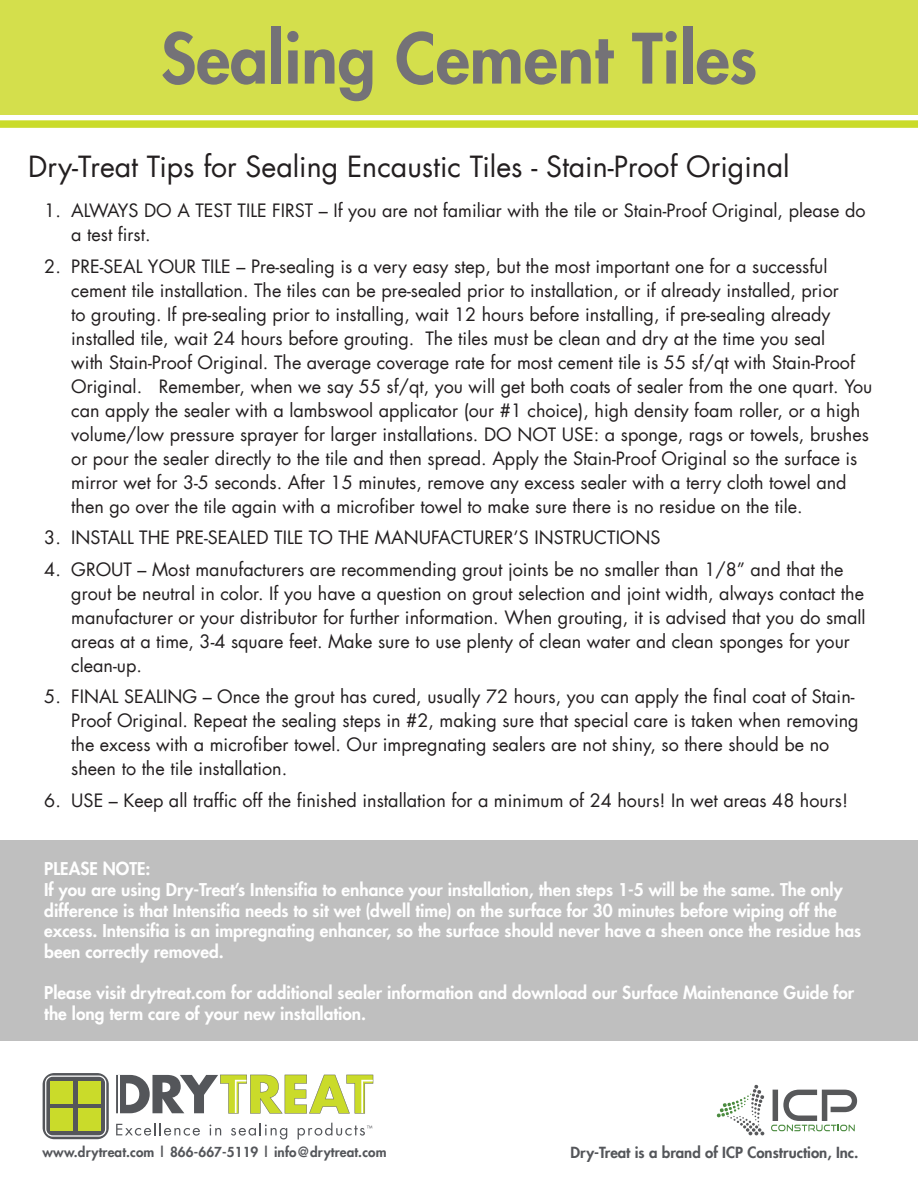
<style>
.page{position:relative;width:918px;height:1188px;background:#fff}
.page>*{position:absolute;margin:0;border:0;box-sizing:border-box;transform-origin:0 0}
.t1{font:800 67.5px "Futura LT";color:#747277}
.t2{font:28.5px "Futura LT";color:#231f20}
.t3{font:18px/24px "Futura LT";color:#231f20}
.t4{font:800 17.25px/20.7px "Futura LT";color:#fff}
.t5{font:800 15px "Futura LT";color:#54565a}
.t6{font:800 13.5px "Futura LT";letter-spacing:.01em;color:#54565a}
</style>
<div class="page">
<div style="left:0;top:0;width:918px;height:114px;background:#d4df4c"></div>
<div style="left:0;top:841px;width:918px;height:200px;background:#bfbfbf"></div>
<svg style="left:116px;top:1075px;width:257px;height:39px"></svg>
<svg style="left:116px;top:1123px;width:84px;height:13px"></svg>
<svg style="left:210px;top:1125px;width:11px;height:10px"></svg>
<svg style="left:231px;top:1123px;width:56px;height:16px"></svg>
<svg style="left:298px;top:1123px;width:74px;height:16px"></svg>
<svg style="left:43px;top:1073px;width:66px;height:66px"></svg>
<svg style="left:45px;top:1076px;width:61px;height:61px;background:#878d5f"></svg>
<div style="left:78px;top:1081px;width:23px;height:23px;background:#cadb2a"></div>
<div style="left:51px;top:1109px;width:22px;height:22px;background:#cadb2a"></div>
<div style="left:78px;top:1109px;width:23px;height:22px;background:#cadb2a"></div>
<svg style="left:717px;top:1085px;width:47px;height:50px"></svg>
<svg style="left:771px;top:1090px;width:86px;height:41px"></svg>
<div style="left:0;top:120px;width:918px;height:8px;background:#cadb2a"></div>
<h1 class="t1" style="left:161px;top:14px;width:598px">Sealing Cement Tiles</h1>
<h2 class="t2" style="left:28px;top:148px;width:763px">Dry-Treat Tips for Sealing Encaustic Tiles - Stain-Proof Original</h2>
<p class="t3" style="left:71px;top:199px;width:796px;text-indent:-27px">1. ALWAYS DO A TEST TILE FIRST – If you are not familiar with the tile or Stain-Proof Original, please do a test first.</p>
<p class="t3" style="left:71px;top:254px;width:803px;text-indent:-27px">2. PRE-SEAL YOUR TILE – Pre-sealing is a very easy step, but the most important one for a successful cement tile installation. The tiles can be pre-sealed prior to installation, or if already installed, prior<br>to grouting. If pre-sealing prior to installing, wait 12 hours before installing, if pre-sealing already installed tile, wait 24 hours before grouting. The tiles must be clean and dry at the time you seal<br>with Stain-Proof Original. The average coverage rate for most cement tile is 55 sf/qt with Stain-Proof Original. Remember, when we say 55 sf/qt, you will get both coats of sealer from the one quart. You can apply the sealer with a lambswool applicator (our #1 choice), high density foam roller, or a high volume/low pressure sprayer for larger installations. DO NOT USE: a sponge, rags or towels, brushes or pour the sealer directly to the tile and then spread. Apply the Stain-Proof Original so the surface is mirror wet for 3-5 seconds. After 15 minutes, remove any excess sealer with a terry cloth towel and then go over the tile again with a microfiber towel to make sure there is no residue on the tile.</p>
<p class="t3" style="left:44px;top:526px;width:618px">3. INSTALL THE PRE-SEALED TILE TO THE MANUFACTURER’S INSTRUCTIONS</p>
<p class="t3" style="left:71px;top:557px;width:796px;text-indent:-27px">4. GROUT – Most manufacturers are recommending grout joints be no smaller than 1/8” and that the grout be neutral in color. If you have a question on grout selection and joint width, always contact the manufacturer or your distributor for further information. When grouting, it is advised that you do small areas at a time, 3-4 square feet. Make sure to use plenty of clean water and clean sponges for your clean-up.</p>
<p class="t3" style="left:71px;top:685px;width:789px;text-indent:-27px">5. FINAL SEALING – Once the grout has cured, usually 72 hours, you can apply the final coat of Stain-Proof Original. Repeat the sealing steps in #2, making sure that special care is taken when removing the excess with a microfiber towel. Our impregnating sealers are not shiny, so there should be no sheen to the tile installation.</p>
<p class="t3" style="left:44px;top:788px;width:805px">6. USE – Keep all traffic off the finished installation for a minimum of 24 hours! In wet areas 48 hours!</p>
<p class="t4" style="left:44px;top:858px;width:818px">PLEASE NOTE:<br>If you are using Dry-Treat’s Intensifia to enhance your installation, then steps 1-5 will be the same. The only difference is that Intensifia needs to sit wet (dwell time) on the surface for 30 minutes before wiping off the excess. Intensifia is an impregnating enhancer, so the surface should never have a sheen once the residue has been correctly removed.</p>
<p class="t4" style="left:44px;top:982px;width:812px">Please visit drytreat.com for additional sealer information and download our Surface Maintenance Guide for the long term care of your new installation.</p>
<p class="t6" style="left:43px;top:1143px;width:345px">www.drytreat.com | 866-667-5119 | info@drytreat.com</p>
<p class="t5" style="left:570px;top:1143px;width:290px">Dry-Treat is a brand of ICP Construction, Inc.</p>
</div>
